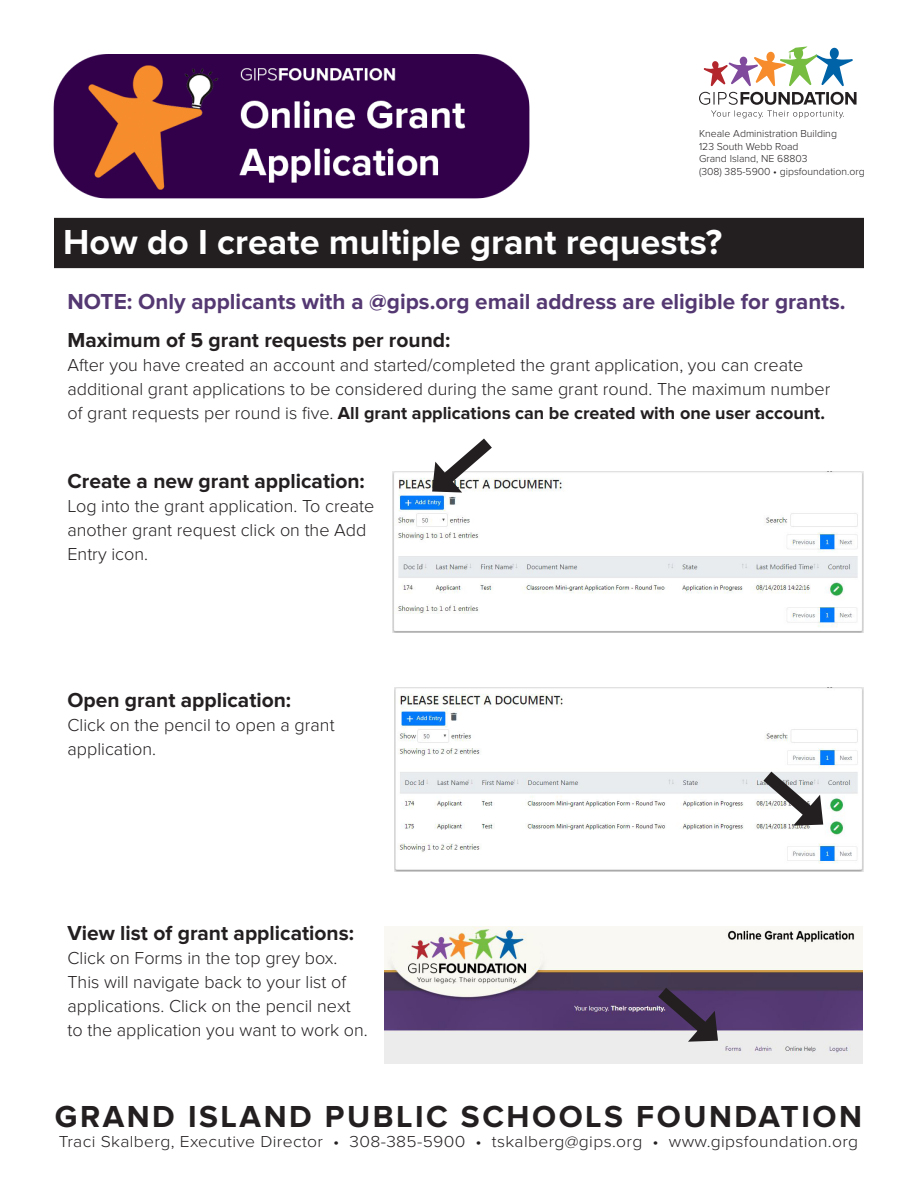
<style>
.page{position:relative;width:918px;height:1188px;background:#fff}
.page>*{position:absolute;margin:0;border:0;box-sizing:border-box;transform-origin:0 0}
.t1{font:700 36px "Proxima Nova";color:#fff}
.t2{font:700 31.5px "Proxima Nova";letter-spacing:.08em;color:#231f20}
.t3{font:700 22.5px "Proxima Nova";color:#543872}
.t4{font:700 21px "Proxima Nova";color:#231f20}
.t5{font:300 18px/24px "Proxima Nova";color:#231f20}
.t6{font:300 16.5px "Proxima Nova";letter-spacing:.02em;color:#231f20;scale:1.06 1}
.t7{font:300 10.5px "Proxima Nova";color:#231f20}
.s1{font-weight:700}
</style>
<div class="page">
<svg style="left:699px;top:92px;width:158px;height:26px"></svg>
<svg style="left:704px;top:47px;width:149px;height:39px"></svg>
<div style="left:55px;top:219px;width:808px;height:48px;background:#231f20"></div>
<div style="left:54px;top:218px;width:810px;height:50px;border:2px solid #231f20"></div>
<img style="left:53px;top:54px;width:477px;height:145px">
<img style="left:392px;top:472px;width:472px;height:160px">
<svg style="left:425px;top:438px;width:80px;height:62px"></svg>
<img style="left:394px;top:688px;width:470px;height:183px">
<svg style="left:751px;top:759px;width:79px;height:74px"></svg>
<img style="left:385px;top:927px;width:478px;height:137px">
<svg style="left:645px;top:975px;width:80px;height:74px;background:#675975"></svg>
<p class="t7" style="left:699px;top:128px;width:139px">Kneale Administration Building</p>
<p class="t7" style="left:699px;top:140px;width:101px">123 South Webb Road</p>
<p class="t7" style="left:699px;top:153px;width:110px">Grand Island, NE 68803</p>
<p class="t7" style="left:699px;top:165px;width:167px">(308) 385-5900 • gipsfoundation.org</p>
<p class="t1" style="left:63px;top:221px;width:661px">How do I create multiple grant requests?</p>
<p class="t3" style="left:68px;top:289px;width:780px">NOTE: Only applicants with a @gips.org email address are eligible for grants.</p>
<p class="t4" style="left:68px;top:328px;width:384px">Maximum of 5 grant requests per round:</p>
<p class="t5" style="left:68px;top:353px;width:764px">After you have created an account and started/completed the grant application, you can create additional grant applications to be considered during the same grant round. The maximum number of grant requests per round is five. <span class="s1">All grant applications can be created with one user account.</span></p>
<p class="t4" style="left:68px;top:469px;width:299px">Create a new grant application:</p>
<p class="t5" style="left:68px;top:495px;width:308px">Log into the grant application. To create another grant request click on the Add<br>Entry icon.</p>
<p class="t4" style="left:68px;top:688px;width:225px">Open grant application:</p>
<p class="t5" style="left:68px;top:714px;width:269px">Click on the pencil to open a grant application.</p>
<p class="t4" style="left:68px;top:921px;width:288px">View list of grant applications:</p>
<p class="t5" style="left:68px;top:946px;width:302px">Click on Forms in the top grey box.<br>This will navigate back to your list of applications. Click on the pencil next to the application you want to work on.</p>
<p class="t2" style="left:55px;top:1098px;width:809px">GRAND ISLAND PUBLIC SCHOOLS FOUNDATION</p>
<p class="t6" style="left:59px;top:1132px;width:756px">Traci Skalberg, Executive Director • 308-385-5900 • tskalberg@gips.org • www.gipsfoundation.org</p>
</div>
